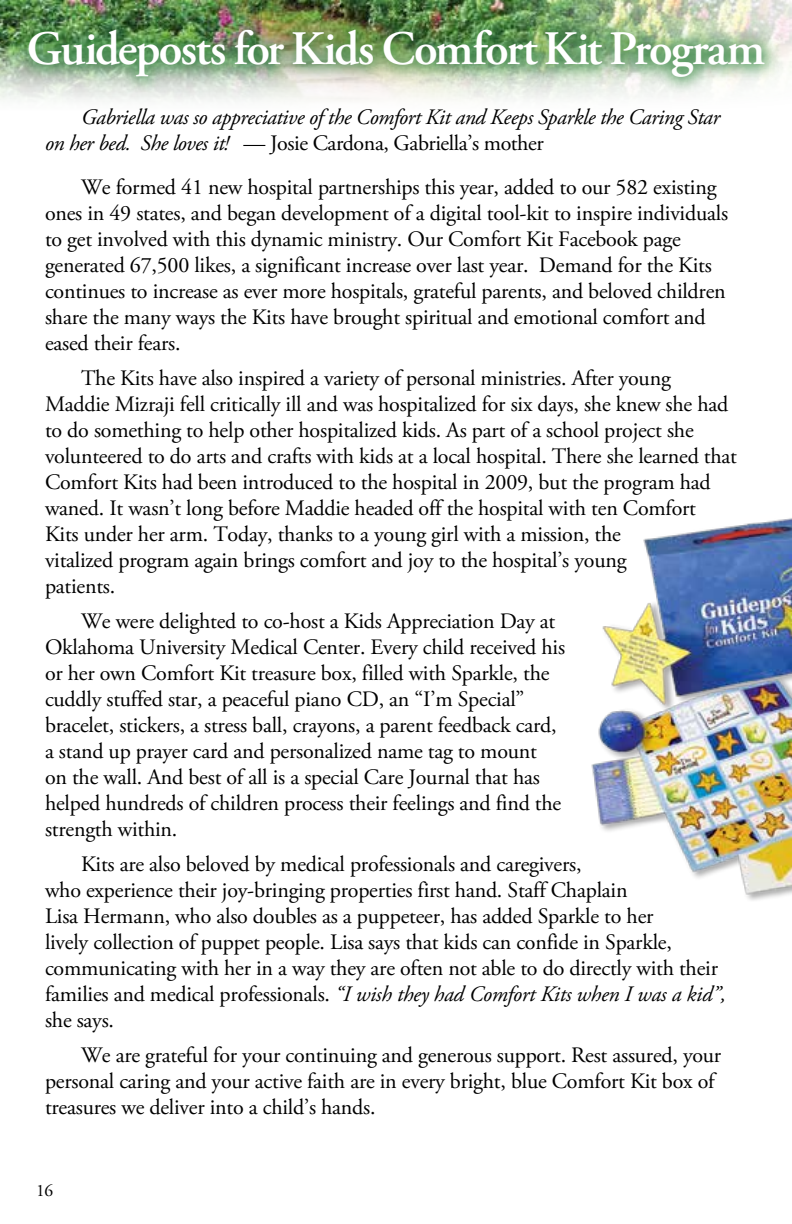
<style>
.page{position:relative;width:792px;height:1224px;background:#fff}
.page>*{position:absolute;margin:0;border:0;box-sizing:border-box;transform-origin:0 0}
.t1{font:600 48px "Adobe Garamond Pro";letter-spacing:-.035em;color:#fff}
.t2{font:22px/26px "Adobe Garamond Pro";letter-spacing:-.01em;color:#000}
.t3{font:italic 22px/26px "Adobe Garamond Pro";letter-spacing:-.02em;color:#000}
.t4{font:17.4px "Adobe Garamond Pro";color:#000}
.s1{font-style:normal}
.s2{font-style:italic}
</style>
<div class="page">
<img style="left:591px;top:518px;width:201px;height:383px">
<img style="left:0;top:0;width:792px;height:101px">
<div style="left:12px;top:14px;width:769px;height:80px;background:#3d8a49;opacity:.75"></div>
<h1 class="t1" style="left:27px;top:21px;width:740px">Guideposts for Kids Comfort Kit Program</h1>
<p class="t3" style="left:45px;top:105px;width:677px;text-indent:36px">Gabriella was so appreciative of the Comfort Kit and Keeps Sparkle the Caring Star on her bed. She loves it! <span class="s1">— Josie Cardona, Gabriella’s mother</span></p>
<p class="t2" style="left:45px;top:175px;width:685px;text-indent:36px">We formed 41 new hospital partnerships this year, added to our 582 existing ones in 49 states, and began development of a digital tool-kit to inspire individuals to get involved with this dynamic ministry. Our Comfort Kit Facebook page generated 67,500 likes, a significant increase over last year. Demand for the Kits continues to increase as ever more hospitals, grateful parents, and beloved children share the many ways the Kits have brought spiritual and emotional comfort and eased their fears.</p>
<p class="t2" style="left:45px;top:366px;width:694px;text-indent:36px">The Kits have also inspired a variety of personal ministries. After young Maddie Mizraji fell critically ill and was hospitalized for six days, she knew she had to do something to help other hospitalized kids. As part of a school project she volunteered to do arts and crafts with kids at a local hospital. There she learned that Comfort Kits had been introduced to the hospital in 2009, but the program had waned. It wasn’t long before Maddie headed off the hospital with ten Comfort<br>Kits under her arm. Today, thanks to a young girl with a mission, the<br>vitalized program again brings comfort and joy to the hospital’s young<br>patients.</p>
<p class="t2" style="left:45px;top:609px;width:522px;text-indent:36px">We were delighted to co-host a Kids Appreciation Day at Oklahoma University Medical Center. Every child received his or her own Comfort Kit treasure box, filled with Sparkle, the cuddly stuffed star, a peaceful piano CD, an “I’m Special” bracelet, stickers, a stress ball, crayons, a parent feedback card, a stand up prayer card and personalized name tag to mount<br>on the wall. And best of all is a special Care Journal that has helped hundreds of children process their feelings and find the strength within.</p>
<p class="t2" style="left:45px;top:852px;width:682px;text-indent:36px">Kits are also beloved by medical professionals and caregivers,<br>who experience their joy-bringing properties first hand. Staff Chaplain<br>Lisa Hermann, who also doubles as a puppeteer, has added Sparkle to her<br>lively collection of puppet people. Lisa says that kids can confide in Sparkle, communicating with her in a way they are often not able to do directly with their families and medical professionals. <span class="s2">“I wish they had Comfort Kits when I was a kid”, </span>she says.</p>
<p class="t2" style="left:45px;top:1043px;width:678px;text-indent:36px">We are grateful for your continuing and generous support. Rest assured, your personal caring and your active faith are in every bright, blue Comfort Kit box of treasures we deliver into a child’s hands.</p>
<p class="t4" style="left:36px;top:1180px;width:19px">16</p>
</div>
